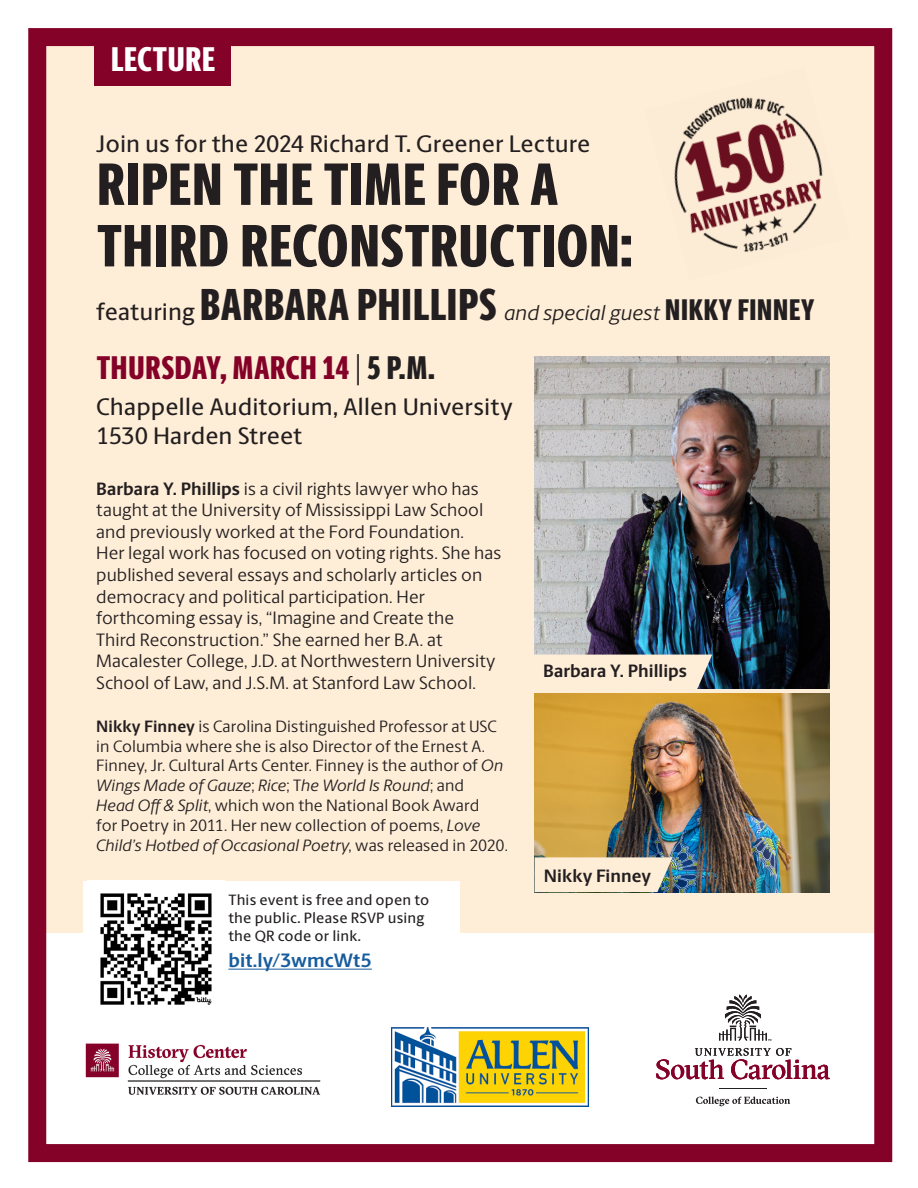
<style>
.page{position:relative;width:918px;height:1188px;background:#fff}
.page>*{position:absolute;margin:0;border:0;box-sizing:border-box;transform-origin:0 0}
.Poster_Headline{font:800 60px/61.5px "Berlingske Sans X Cn";letter-spacing:.02em;color:#231f20}
.Poster_Headline-2{font:800 45px "Berlingske Sans X Cn";letter-spacing:.02em;color:#231f20}
.Poster_Headline-3{font:800 34.5px "Berlingske Sans X Cn";letter-spacing:.02em;color:#fff}
.Poster_Headline-4{font:800 33px "Berlingske Sans X Cn";letter-spacing:.02em;color:#840128}
.Poster_Headline-5{font:500 24px/28.8px "Berlingske Sans";color:#231f20}
.Poster_Headline-6{font:700 19.5px "Berlingske Sans";color:#175d9e}
.Poster_Headline-7{font:18px/21.6px "Berlingske Sans";color:#231f20}
.Poster_Headline-8{font:700 18px "Berlingske Sans";color:#231f20}
.Poster_Headline-9{font:16.5px/19.8px "Berlingske Sans";letter-spacing:.005em;color:#231f20}
.Poster_Headline-10{font:500 15px/18px "Berlingske Sans";letter-spacing:.01em;color:#231f20}
.s1{font-family:"Berlingske Sans";font-weight:500;font-size:24px}
.s2{font-family:"Berlingske Sans";font-weight:400;font-style:italic;font-size:21px}
.s3{font-size:30px}
.s4{color:#231f20}
.s5{font-weight:700}
.s6{font-style:italic}
</style>
<div class="page">
<div style="left:40px;top:40px;width:846px;height:893px;background:#feedd7"></div>
<div style="left:84px;top:882px;width:376px;height:135px;background:#fff"></div>
<div style="left:94px;top:40px;width:137px;height:46px;background:#840128"></div>
<svg style="left:696px;top:1097px;width:94px;height:9px"></svg>
<hr style="left:719px;top:1088px;width:48px;height:1px;background:#231f20">
<svg style="left:719px;top:994px;width:52px;height:47px"></svg>
<svg style="left:656px;top:1048px;width:174px;height:31px"></svg>
<img style="left:674px;top:97px;width:149px;height:155px">
<img style="left:535px;top:357px;width:295px;height:331px">
<svg style="left:535px;top:655px;width:177px;height:34px"></svg>
<img style="left:535px;top:693px;width:295px;height:199px">
<svg style="left:535px;top:857px;width:137px;height:35px"></svg>
<img style="left:87px;top:881px;width:137px;height:124px">
<hr style="left:228px;top:969px;width:144px;height:1px;background:#175d9e">
<img style="left:391px;top:1028px;width:197px;height:78px">
<img style="left:85px;top:1043px;width:236px;height:52px">
<div style="left:28px;top:28px;width:864px;height:1134px;border:18px solid #840128"></div>
<h1 class="Poster_Headline-3" style="left:111px;top:33px;width:106px">LECTURE</h1>
<h1 class="Poster_Headline-5" style="left:96px;top:129px;width:496px">Join us for the 2024 Richard T. Greener Lecture</h1>
<h1 class="Poster_Headline" style="left:97px;top:153px;width:537px">RIPEN THE TIME FOR A<br>THIRD RECONSTRUCTION:</h1>
<h1 class="Poster_Headline-2" style="left:96px;top:271px;width:720px"><span class="s1">featuring</span> BARBARA PHILLIPS <span class="s2">and special guest</span> <span class="s3">NIKKY FINNEY</span></h1>
<h1 class="Poster_Headline-4" style="left:97px;top:343px;width:340px">THURSDAY, MARCH 14 <span class="s4">| 5 P.M.</span></h1>
<h1 class="Poster_Headline-5" style="left:96px;top:392px;width:418px">Chappelle Auditorium, Allen University<br>1530 Harden Street</h1>
<h1 class="Poster_Headline-7" style="left:96px;top:477px;width:407px"><span class="s5">Barbara Y. Phillips</span> is a civil rights lawyer who has taught at the University of Mississippi Law School and previously worked at the Ford Foundation.<br>Her legal work has focused on voting rights. She has published several essays and scholarly articles on democracy and political participation. Her forthcoming essay is, “Imagine and Create the<br>Third Reconstruction.” She earned her B.A. at Macalester College, J.D. at Northwestern University School of Law, and J.S.M. at Stanford Law School.</h1>
<h1 class="Poster_Headline-9" style="left:96px;top:716px;width:413px"><span class="s5">Nikky Finney</span> is Carolina Distinguished Professor at USC in Columbia where she is also Director of the Ernest A.<br>Finney, Jr. Cultural Arts Center. Finney is the author of <span class="s6">On Wings Made of Gauze</span>; <span class="s6">Rice</span>; T<span class="s6">he World Is Round</span>; and<br><span class="s6">Head Off &amp; Split</span>, which won the National Book Award<br>for Poetry in 2011. Her new collection of poems, <span class="s6">Love Child’s Hotbed of Occasional Poetry</span>, was released in 2020.</h1>
<h1 class="Poster_Headline-8" style="left:543px;top:658px;width:145px">Barbara Y. Phillips</h1>
<h1 class="Poster_Headline-10" style="left:228px;top:890px;width:203px">This event is free and open to the public. Please RSVP using the QR code or link.</h1>
<h1 class="Poster_Headline-6" style="left:228px;top:946px;width:145px">bit.ly/3wmcWt5</h1>
<h1 class="Poster_Headline-8" style="left:544px;top:862px;width:109px">Nikky Finney</h1>
</div>
